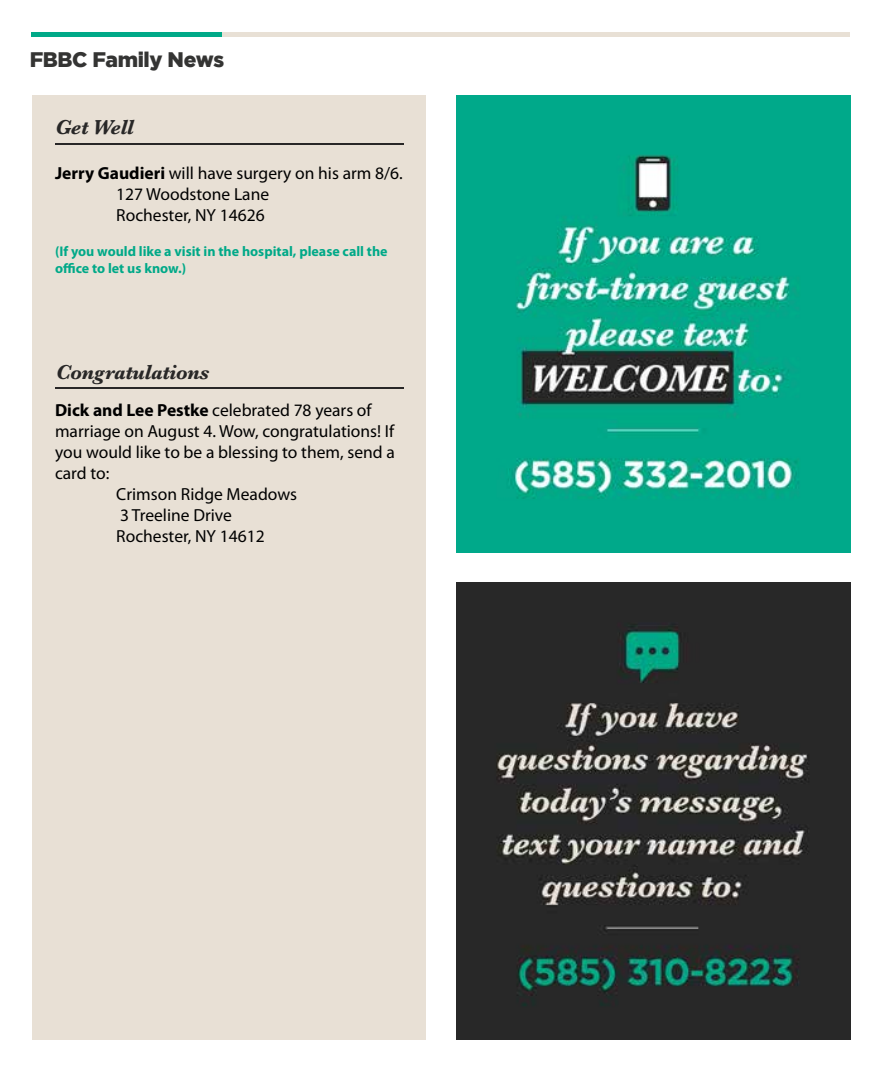
<style>
.page{position:relative;width:882px;height:1071px;background:#fff}
.page>*{position:absolute;margin:0;border:0;box-sizing:border-box;transform-origin:0 0}
.t1{font:italic 700 21px "Baskerville";letter-spacing:-.02em;color:#282727}
.t2{font:900 21px "Gotham";letter-spacing:-.02em;color:#343433}
.t3{font:17.5px/21px "Myriad Pro";color:#000}
.t4{font:700 14px/17.5px "Myriad Pro";color:#00a988}
.s1{font-weight:700}
</style>
<div class="page">
<div style="left:32px;top:95px;width:394px;height:945px;background:#e8e0d5"></div>
<hr style="left:31px;top:32px;width:191px;height:4px;background:#00a988">
<hr style="left:222px;top:32px;width:628px;height:4px;background:#e8e0d5">
<img style="left:457px;top:95px;width:393px;height:457px">
<img style="left:457px;top:583px;width:393px;height:457px">
<hr style="left:55px;top:143px;width:348px;height:2px;background:#282727">
<hr style="left:56px;top:387px;width:348px;height:2px;background:#282727">
<p class="t2" style="left:30px;top:47px;width:196px">FBBC Family News</p>
<p class="t1" style="left:55px;top:113px;width:80px">Get Well</p>
<p class="t3" style="left:116px;top:162px;width:288px;text-indent:-61px"><span class="s1">Jerry Gaudieri</span> will have surgery on his arm 8/6.<br>127 Woodstone Lane<br>Rochester, NY 14626</p>
<p class="t4" style="left:55px;top:242px;width:334px">(If you would like a visit in the hospital, please call the office to let us know.)</p>
<p class="t1" style="left:56px;top:357px;width:155px">Congratulations</p>
<p class="t3" style="left:55px;top:400px;width:318px"><span class="s1">Dick and Lee Pestke</span> celebrated 78 years of</p>
<p class="t3" style="left:55px;top:421px;width:341px">marriage on August 4. Wow, congratulations! If</p>
<p class="t3" style="left:55px;top:442px;width:341px">you would like to be a blessing to them, send a</p>
<p class="t3" style="left:55px;top:463px;width:56px">card to:</p>
<p class="t3" style="left:116px;top:484px;width:182px">Crimson Ridge Meadows</p>
<p class="t3" style="left:120px;top:505px;width:113px">3 Treeline Drive</p>
<p class="t3" style="left:116px;top:526px;width:150px">Rochester, NY 14612</p>
</div>
